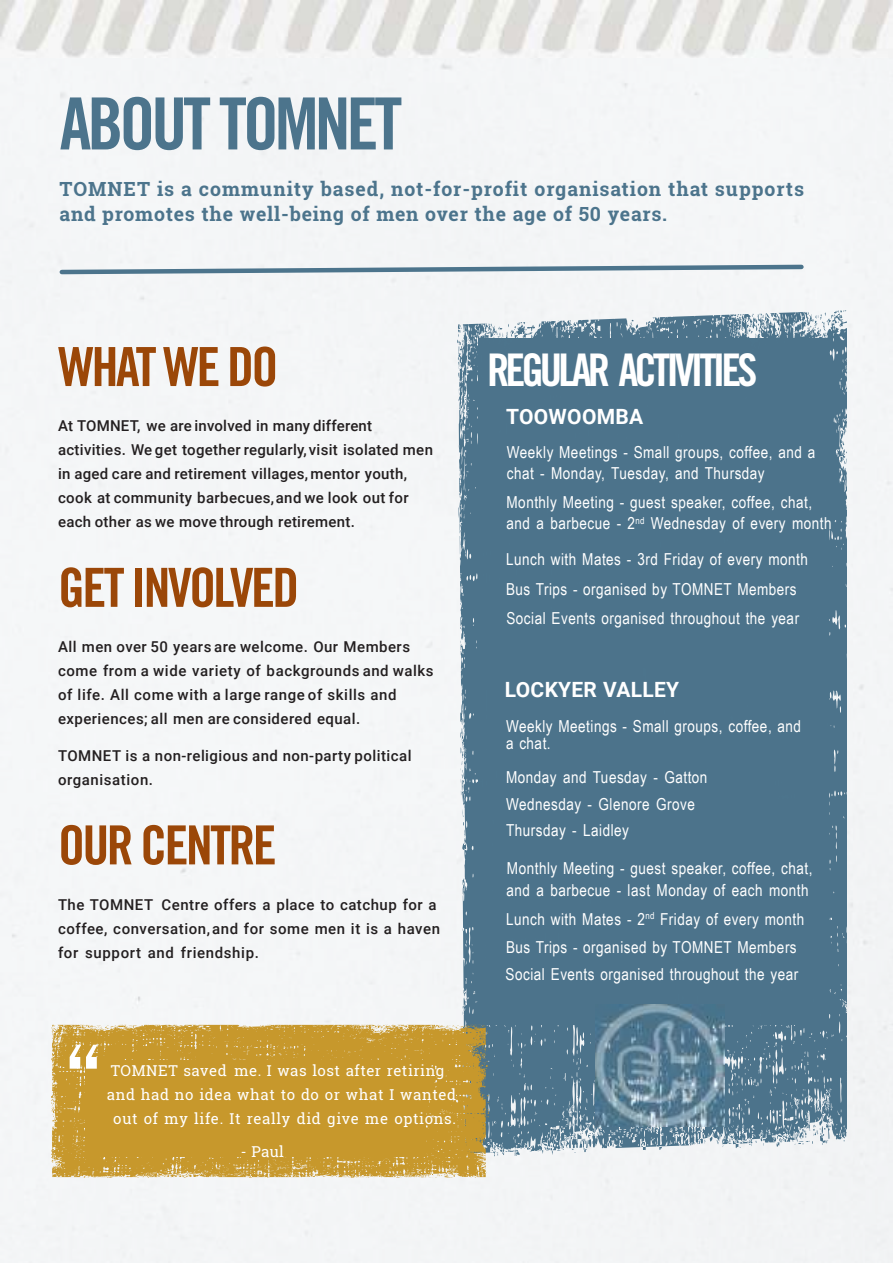
<style>
.page{position:relative;width:893px;height:1263px;background:#fff}
.page>*{position:absolute;margin:0;border:0;box-sizing:border-box;transform-origin:0 0}
.t1{font:72px "Trade Gothic LT Std Bd Cn 20";letter-spacing:-.055em;color:#4c748c}
.t2{font:54px "Trade Gothic LT Std Bd Cn 20";letter-spacing:-.05em;color:#9b4708}
.t3{font:45px "Trade Gothic LT Std Bd Cn 20";letter-spacing:-.09em;color:#fff}
.t4{font:700 21px "Roboto";letter-spacing:.015em;color:#fff}
.t5{font:700 19.5px/25.2px "Roboto Slab";letter-spacing:.05em;color:#4c748c}
.t6{font:16.5px/21px "Arial Narrow";letter-spacing:.03em;color:#fff}
.t7{font:500 15px/24px "Roboto";letter-spacing:.03em;color:#231f20}
.t8{font:15px/24px "Roboto Slab";letter-spacing:.04em;color:#fff;text-align:center}
</style>
<div class="page">
<div style="left:0;top:1px;width:893px;height:1262px;background:#f4f5f7"></div>
<svg style="left:457px;top:310px;width:389px;height:847px;background:#567a91"></svg>
<svg style="left:57px;top:262px;width:749px;height:15px"></svg>
<img style="left:0;top:0;width:892px;height:57px">
<img style="left:595px;top:1005px;width:129px;height:121px">
<svg style="left:51px;top:1024px;width:438px;height:154px;background:#c9a144"></svg>
<div style="left:85px;top:1060px;width:340px;height:97px;background:#c7982c"></div>
<svg style="left:70px;top:1045px;width:27px;height:24px"></svg>
<h1 class="t1" style="left:60px;top:97px;width:344px">ABOUT TOMNET</h1>
<p class="t5" style="left:60px;top:176px;width:746px">TOMNET is a community based, not-for-profit organisation that supports and promotes the well-being of men over the age of 50 years.</p>
<h2 class="t2" style="left:58px;top:347px;width:222px">WHAT WE DO</h2>
<p class="t7" style="left:58px;top:416px;width:376px">At TOMNET, we are involved in many different activities. We get together regularly, visit isolated men in aged care and retirement villages, mentor youth, cook at community barbecues,and we look out for each other as we move through retirement.</p>
<h2 class="t2" style="left:58px;top:568px;width:243px">GET INVOLVED</h2>
<p class="t7" style="left:58px;top:636px;width:377px">All men over 50 years are welcome. Our Members come from a wide variety of backgrounds and walks of life. All come with a large range of skills and experiences; all men are considered equal.</p>
<p class="t7" style="left:58px;top:745px;width:355px">TOMNET is a non-religious and non-party political organisation.</p>
<h2 class="t2" style="left:58px;top:825px;width:220px">OUR CENTRE</h2>
<p class="t7" style="left:58px;top:894px;width:384px">The TOMNET Centre offers a place to catchup for a coffee, conversation, and for some men it is a haven for support and friendship.</p>
<p class="t8" style="left:107px;top:1058px;width:351px">TOMNET saved me. I was lost after retiring and had no idea what to do or what I wanted out of my life. It really did give me options.</p>
<p class="t8" style="left:241px;top:1139px;width:45px">- Paul</p>
<h3 class="t3" style="left:487px;top:354px;width:272px">REGULAR ACTIVITIES</h3>
<p class="t4" style="left:506px;top:408px;width:139px">TOOWOOMBA</p>
<p class="t6" style="left:507px;top:443px;width:310px">Weekly Meetings - Small groups, coffee, and a chat - Monday, Tuesday, and Thursday</p>
<p class="t6" style="left:507px;top:493px;width:327px">Monthly Meeting - guest speaker, coffee, chat, and a barbecue - 2<sup>nd</sup> Wednesday of every month</p>
<p class="t6" style="left:506px;top:546px;width:304px;line-height:29.4px">Lunch with Mates - 3rd Friday of every month<br>Bus Trips - organised by TOMNET Members<br>Social Events organised throughout the year</p>
<p class="t4" style="left:505px;top:681px;width:176px">LOCKYER VALLEY</p>
<p class="t6" style="left:506px;top:719px;width:297px;line-height:16.5px">Weekly Meetings - Small groups, coffee, and a chat.</p>
<p class="t6" style="left:506px;top:766px;width:203px;line-height:26.4px">Monday and Tuesday - Gatton<br>Wednesday - Glenore Grove<br>Thursday - Laidley</p>
<p class="t6" style="left:507px;top:859px;width:307px;line-height:21.8px">Monthly Meeting - guest speaker, coffee, chat, and a barbecue - last Monday of each month</p>
<p class="t6" style="left:506px;top:906px;width:300px;line-height:28.3px">Lunch with Mates - 2<sup>nd</sup> Friday of every month<br>Bus Trips - organised by TOMNET Members</p>
<p class="t6" style="left:506px;top:965px;width:294px">Social Events organised throughout the year</p>
</div>
